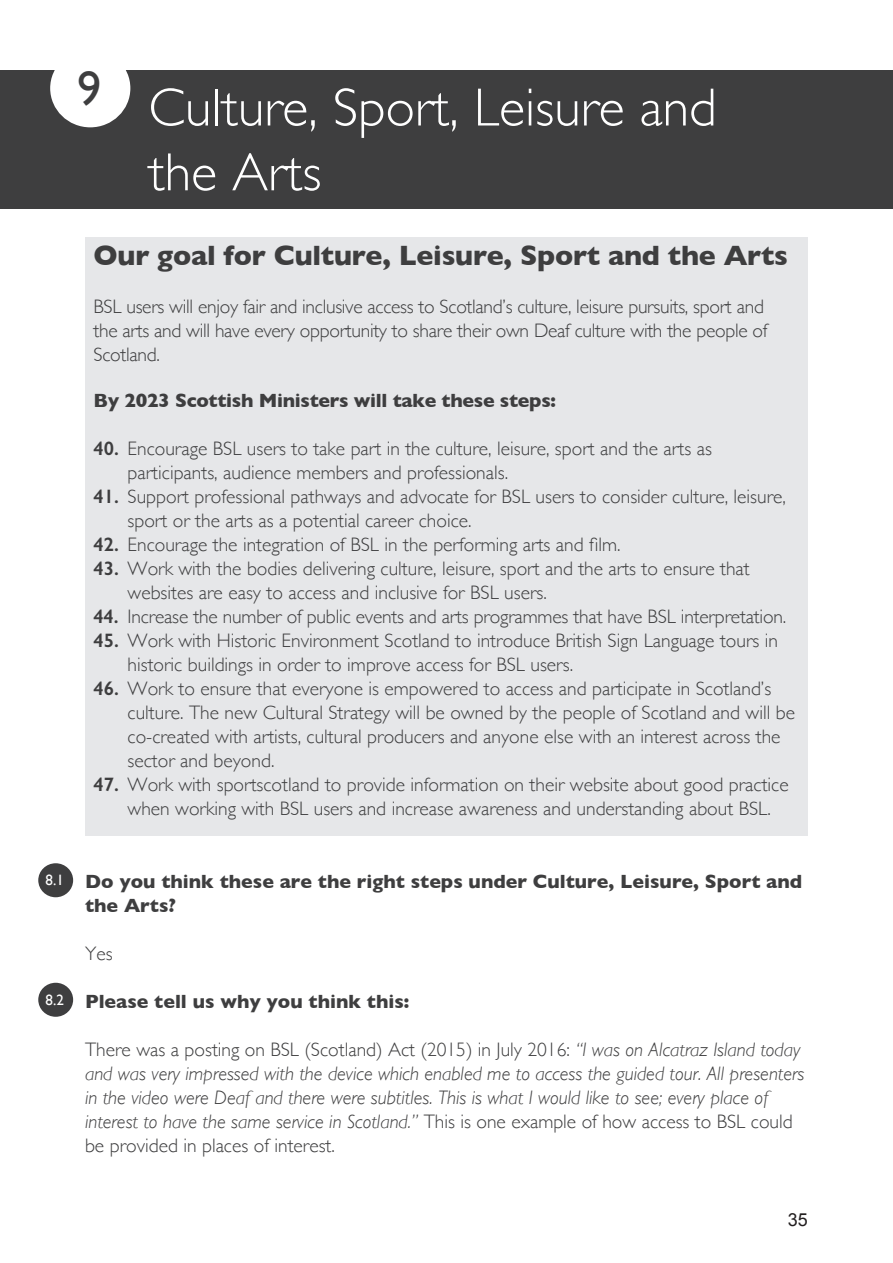
<style>
.page{position:relative;width:893px;height:1263px;background:#fff}
.page>*{position:absolute;margin:0;border:0;box-sizing:border-box;transform-origin:0 0}
.t1{font:300 54px/64.8px "Gill Sans";color:#fff}
.t2{font:48.3px "Gill Sans";color:#3e3e3f}
.t3{font:700 28.5px "Gill Sans";letter-spacing:-.01em;color:#3e3e3f}
.t4{font:300 19.5px/24px "Gill Sans";color:#3e3e3f}
.t5{font:italic 300 19.5px/24px "Gill Sans";color:#3e3e3f}
.t6{font:700 19.5px/24px "Gill Sans";color:#3e3e3f}
.t7{font:18px "Arial";color:#231f20}
.t8{font:15px "Gill Sans";color:#fff}
.s1{font-weight:600}
.s2{font-style:normal}
</style>
<div class="page">
<div style="left:0;top:70px;width:893px;height:139px;background:#3e3e3f"></div>
<div style="left:50px;top:49px;width:80px;height:78px;background:#fff;border-radius:50%"></div>
<div style="left:38px;top:863px;width:35px;height:34px;background:#3e3e3f;border-radius:50%"></div>
<div style="left:38px;top:983px;width:35px;height:34px;background:#3e3e3f;border-radius:50%"></div>
<div style="left:85px;top:237px;width:723px;height:599px;background:#e6e7e9"></div>
<h2 class="t2" style="left:77px;top:60px;width:26px">9</h2>
<h1 class="t1" style="left:148px;top:73px;width:570px">Culture, Sport, Leisure and the Arts</h1>
<h3 class="t3" style="left:94px;top:233px;width:696px">Our goal for Culture, Leisure, Sport and the Arts</h3>
<p class="t4" style="left:94px;top:294px;width:675px">BSL users will enjoy fair and inclusive access to Scotland’s culture, leisure pursuits, sport and the arts and will have every opportunity to share their own Deaf culture with the people of<br>Scotland.</p>
<p class="t6" style="left:94px;top:388px;width:464px">By 2023 Scottish Ministers will take these steps:</p>
<p class="t4" style="left:128px;top:435px;width:586px;text-indent:-34px"><span class="s1">40.</span> Encourage BSL users to take part in the culture, leisure, sport and the arts as participants, audience members and professionals.</p>
<p class="t4" style="left:128px;top:483px;width:660px;text-indent:-34px"><span class="s1">41.</span> Support professional pathways and advocate for BSL users to consider culture, leisure, sport or the arts as a potential career choice.</p>
<p class="t4" style="left:94px;top:531px;width:529px"><span class="s1">42.</span> Encourage the integration of BSL in the performing arts and film.</p>
<p class="t4" style="left:128px;top:555px;width:624px;text-indent:-34px"><span class="s1">43.</span> Work with the bodies delivering culture, leisure, sport and the arts to ensure that websites are easy to access and inclusive for BSL users.</p>
<p class="t4" style="left:94px;top:603px;width:694px"><span class="s1">44.</span> Increase the number of public events and arts programmes that have BSL interpretation.</p>
<p class="t4" style="left:128px;top:627px;width:652px;text-indent:-34px"><span class="s1">45.</span> Work with Historic Environment Scotland to introduce British Sign Language tours in historic buildings in order to improve access for BSL users.</p>
<p class="t4" style="left:128px;top:675px;width:669px;text-indent:-34px"><span class="s1">46.</span> Work to ensure that everyone is empowered to access and participate in Scotland’s culture. The new Cultural Strategy will be owned by the people of Scotland and will be co-created with artists, cultural producers and anyone else with an interest across the sector and beyond.</p>
<p class="t4" style="left:128px;top:771px;width:663px;text-indent:-34px"><span class="s1">47.</span> Work with sportscotland to provide information on their website about good practice when working with BSL users and increase awareness and understanding about BSL.</p>
<p class="t8" style="left:46px;top:871px;width:20px">8.1</p>
<p class="t8" style="left:46px;top:991px;width:20px">8.2</p>
<p class="t6" style="left:85px;top:868px;width:719px">Do you think these are the right steps under Culture, Leisure, Sport and the Arts?</p>
<p class="t4" style="left:85px;top:940px;width:29px">Yes</p>
<p class="t6" style="left:85px;top:988px;width:326px">Please tell us why you think this:</p>
<p class="t5" style="left:85px;top:1037px;width:721px"><span class="s2">There was a posting on BSL (Scotland) Act (2015) in July 2016:</span> “I was on Alcatraz Island today and was very impressed with the device which enabled me to access the guided tour. All presenters in the video were Deaf and there were subtitles. This is what I would like to see; every place of interest to have the same service in Scotland.” <span class="s2">This is one example of how access to BSL could be provided in places of interest.</span></p>
<p class="t7" style="left:788px;top:1208px;width:22px">35</p>
</div>
